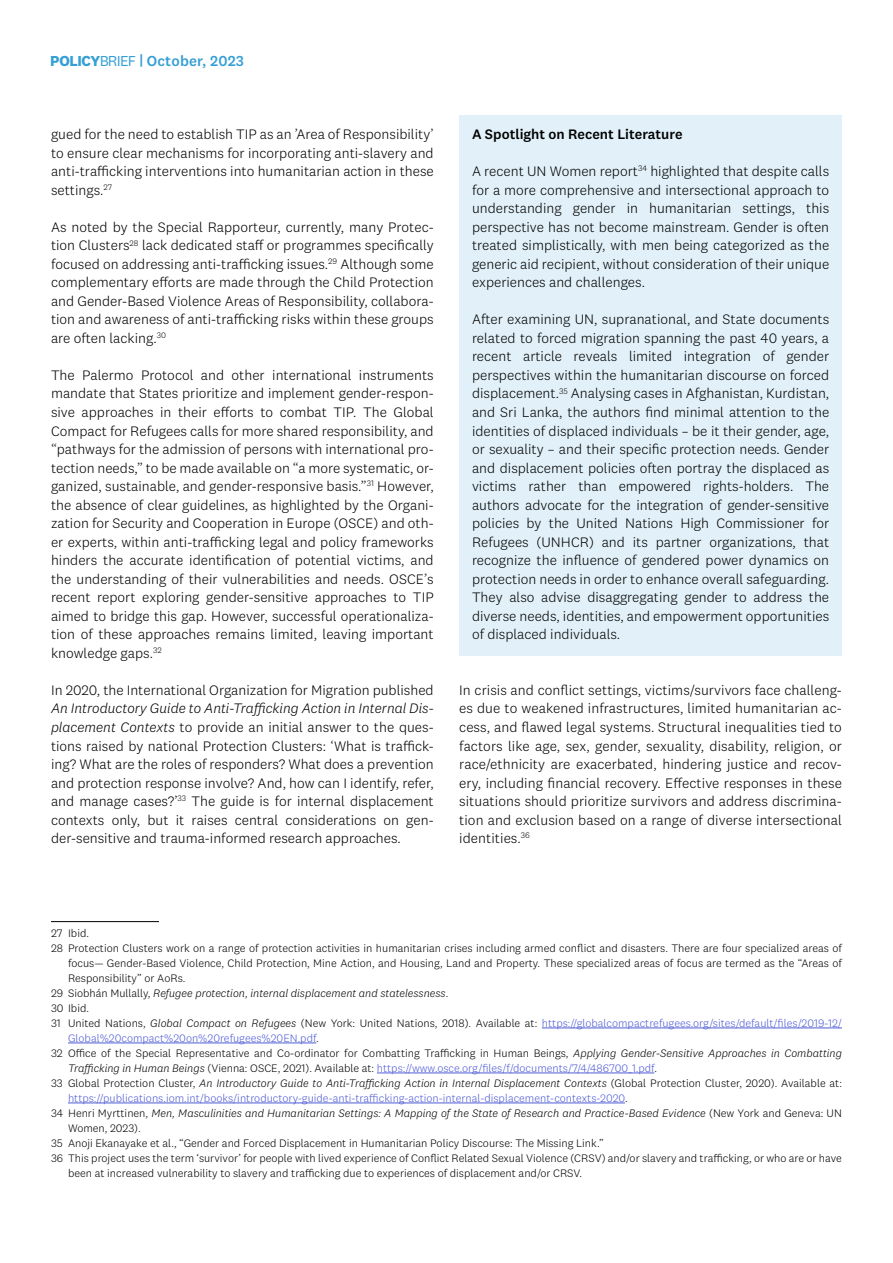
<style>
.page{position:relative;width:893px;height:1263px;background:#fff}
.page>*{position:absolute;margin:0;border:0;box-sizing:border-box;transform-origin:0 0}
.t1{font:500 15px "National 2";letter-spacing:.01em;color:#369fd5}
.t2{font:300 14.25px/18.6px "National 2";color:#000;text-align:justify}
.t3{font:500 14.25px "National 2";color:#000}
.t4{font:300 11.25px "National 2";color:#000}
.t5{font:300 11.25px "National 2";color:#4f5cd6}
.t6{font:italic 300 11.25px "National 2";color:#000}
.s1{font-weight:700}
.s2{font-weight:400}
.s3{font-style:italic}
.s4{font-style:normal}
.s5{color:#000}
.s6{font-style:italic;color:#000}
</style>
<div class="page">
<hr style="left:51px;top:921px;width:108px;height:1px;background:#000">
<hr style="left:542px;top:1028px;width:300px;height:1px;background:#4f5cd6">
<hr style="left:68px;top:1043px;width:248px;height:1px;background:#4f5cd6">
<hr style="left:377px;top:1073px;width:277px;height:1px;background:#4f5cd6">
<hr style="left:68px;top:1103px;width:557px;height:1px;background:#4f5cd6">
<div style="left:459px;top:115px;width:383px;height:540px;background:#e2f1f9"></div>
<p class="t1" style="left:50px;top:52px;width:195px"><span class="s1">POLICY</span><span class="s2">BRIEF</span> | October, 2023</p>
<p class="t2" style="left:51px;top:125px;width:384px">gued for the need to establish TIP as an ’Area of Responsibility’ to ensure clear mechanisms for incorporating anti-slavery and anti-trafficking interventions into humanitarian action in these settings.<sup>27</sup></p>
<p class="t2" style="left:51px;top:218px;width:384px">As noted by the Special Rapporteur, currently, many Protec&shy;tion Clusters<sup>28</sup> lack dedicated staff or programmes specifically focused on addressing anti-trafficking issues.<sup>29</sup> Although some complementary efforts are made through the Child Protection and Gender-Based Violence Areas of Responsibility, collabora&shy;tion and awareness of anti-trafficking risks within these groups are often lacking.<sup>30</sup></p>
<p class="t2" style="left:51px;top:366px;width:384px">The Palermo Protocol and other international instruments mandate that States prioritize and implement gender-respon&shy;sive approaches in their efforts to combat TIP. The Global Compact for Refugees calls for more shared responsibility, and “pathways for the admission of persons with international pro&shy;tection needs,” to be made available on “a more systematic, or&shy;ganized, sustainable, and gender-responsive basis.”<sup>31</sup> However, the absence of clear guidelines, as highlighted by the Organi&shy;zation for Security and Cooperation in Europe (OSCE) and oth&shy;er experts, within anti-trafficking legal and policy frameworks hinders the accurate identification of potential victims, and the understanding of their vulnerabilities and needs. OSCE’s recent report exploring gender-sensitive approaches to TIP aimed to bridge this gap. However, successful operationaliza&shy;tion of these approaches remains limited, leaving important knowledge gaps.<sup>32</sup></p>
<p class="t2" style="left:51px;top:681px;width:384px">In 2020, the International Organization for Migration published</p>
<p class="t2" style="left:51px;top:699px;width:384px"><span class="s3">An Introductory Guide to Anti-Trafficking Action in Internal Dis&shy;placement Contexts</span> to provide an initial answer to the ques&shy;tions raised by national Protection Clusters: ‘What is traffick&shy;ing? What are the roles of responders? What does a prevention and protection response involve? And, how can I identify, refer, and manage cases?’<sup>33</sup> The guide is for internal displacement contexts only, but it raises central considerations on gen&shy;der-sensitive and trauma-informed research approaches.</p>
<p class="t3" style="left:472px;top:126px;width:212px">A Spotlight on Recent Literature</p>
<p class="t2" style="left:472px;top:162px;width:359px">A recent UN Women report<sup>34</sup> highlighted that despite calls for a more comprehensive and intersectional approach to understanding gender in humanitarian settings, this perspective has not become mainstream. Gender is often treated simplistically, with men being categorized as the generic aid recipient, without consideration of their unique experiences and challenges.</p>
<p class="t2" style="left:472px;top:310px;width:359px">After examining UN, supranational, and State documents related to forced migration spanning the past 40 years, a recent article reveals limited integration of gender perspectives within the humanitarian discourse on forced displacement.<sup>35</sup> Analysing cases in Afghanistan, Kurdistan, and Sri Lanka, the authors find minimal attention to the identities of displaced individuals – be it their gender, age, or sexuality – and their specific protection needs. Gender and displacement policies often portray the displaced as victims rather than empowered rights-holders. The authors advocate for the integration of gender-sensitive policies by the United Nations High Commissioner for Refugees (UNHCR) and its partner organizations, that recognize the influence of gendered power dynamics on protection needs in order to enhance overall safeguarding.<br>They also advise disaggregating gender to address the diverse needs, identities, and empowerment opportunities of displaced individuals.</p>
<p class="t2" style="left:459px;top:681px;width:384px">In crisis and conflict settings, victims/survivors face challeng&shy;es due to weakened infrastructures, limited humanitarian ac&shy;cess, and flawed legal systems. Structural inequalities tied to factors like age, sex, gender, sexuality, disability, religion, or race/ethnicity are exacerbated, hindering justice and recov&shy;ery, including financial recovery. Effective responses in these situations should prioritize survivors and address discrimina&shy;tion and exclusion based on a range of diverse intersectional identities.<sup>36</sup></p>
<p class="t4" style="left:51px;top:926px;width:40px">27 Ibid.</p>
<p class="t4" style="left:51px;top:941px;width:792px">28 Protection Clusters work on a range of protection activities in humanitarian crises including armed conflict and disasters. There are four specialized areas of</p>
<p class="t4" style="left:68px;top:956px;width:775px">focus— Gender-Based Violence, Child Protection, Mine Action, and Housing, Land and Property. These specialized areas of focus are termed as the “Areas of</p>
<p class="t4" style="left:68px;top:971px;width:119px">Responsibility” or AoRs.</p>
<p class="t6" style="left:51px;top:986px;width:399px"><span class="s4">29 Siobhán Mullally,</span> Refugee protection, internal displacement and statelessness<span class="s4">.</span></p>
<p class="t4" style="left:51px;top:1001px;width:40px">30 Ibid.</p>
<p class="t5" style="left:51px;top:1016px;width:792px"><span class="s5">31 United Nations,</span> <span class="s6">Global Compact on Refugees</span> <span class="s5">(New York: United Nations, 2018). Available at:</span> https://globalcompactrefugees.org/sites/default/files/2019-12/</p>
<p class="t5" style="left:68px;top:1031px;width:252px">Global%20compact%20on%20refugees%20EN.pdf<span class="s5">.</span></p>
<p class="t4" style="left:51px;top:1046px;width:792px">32 Office of the Special Representative and Co-ordinator for Combatting Trafficking in Human Beings, <span class="s3">Applying Gender-Sensitive Approaches in Combatting</span></p>
<p class="t5" style="left:68px;top:1061px;width:590px"><span class="s6">Trafficking in Human Beings</span> <span class="s5">(Vienna: OSCE, 2021). Available at:</span> https://www.osce.org/files/f/documents/7/4/486700_1.pdf<span class="s5">.</span></p>
<p class="t6" style="left:51px;top:1076px;width:792px"><span class="s4">33 Global Protection Cluster,</span> An Introductory Guide to Anti-Trafficking Action in Internal Displacement Contexts <span class="s4">(Global Protection Cluster, 2020). Available at:</span></p>
<p class="t5" style="left:68px;top:1091px;width:561px">https://publications.iom.int/books/introductory-guide-anti-trafficking-action-internal-displacement-contexts-2020<span class="s5">.</span></p>
<p class="t6" style="left:51px;top:1106px;width:792px"><span class="s4">34 Henri Myrttinen,</span> Men, Masculinities and Humanitarian Settings: A Mapping of the State of Research and Practice-Based Evidence <span class="s4">(New York and Geneva: UN</span></p>
<p class="t4" style="left:68px;top:1121px;width:74px">Women, 2023).</p>
<p class="t4" style="left:51px;top:1136px;width:554px">35 Anoji Ekanayake et al., “Gender and Forced Displacement in Humanitarian Policy Discourse: The Missing Link.”</p>
<p class="t4" style="left:51px;top:1151px;width:792px">36 This project uses the term ‘survivor’ for people with lived experience of Conflict Related Sexual Violence (CRSV) and/or slavery and trafficking, or who are or have</p>
<p class="t4" style="left:68px;top:1166px;width:515px">been at increased vulnerability to slavery and trafficking due to experiences of displacement and/or CRSV.</p>
</div>
